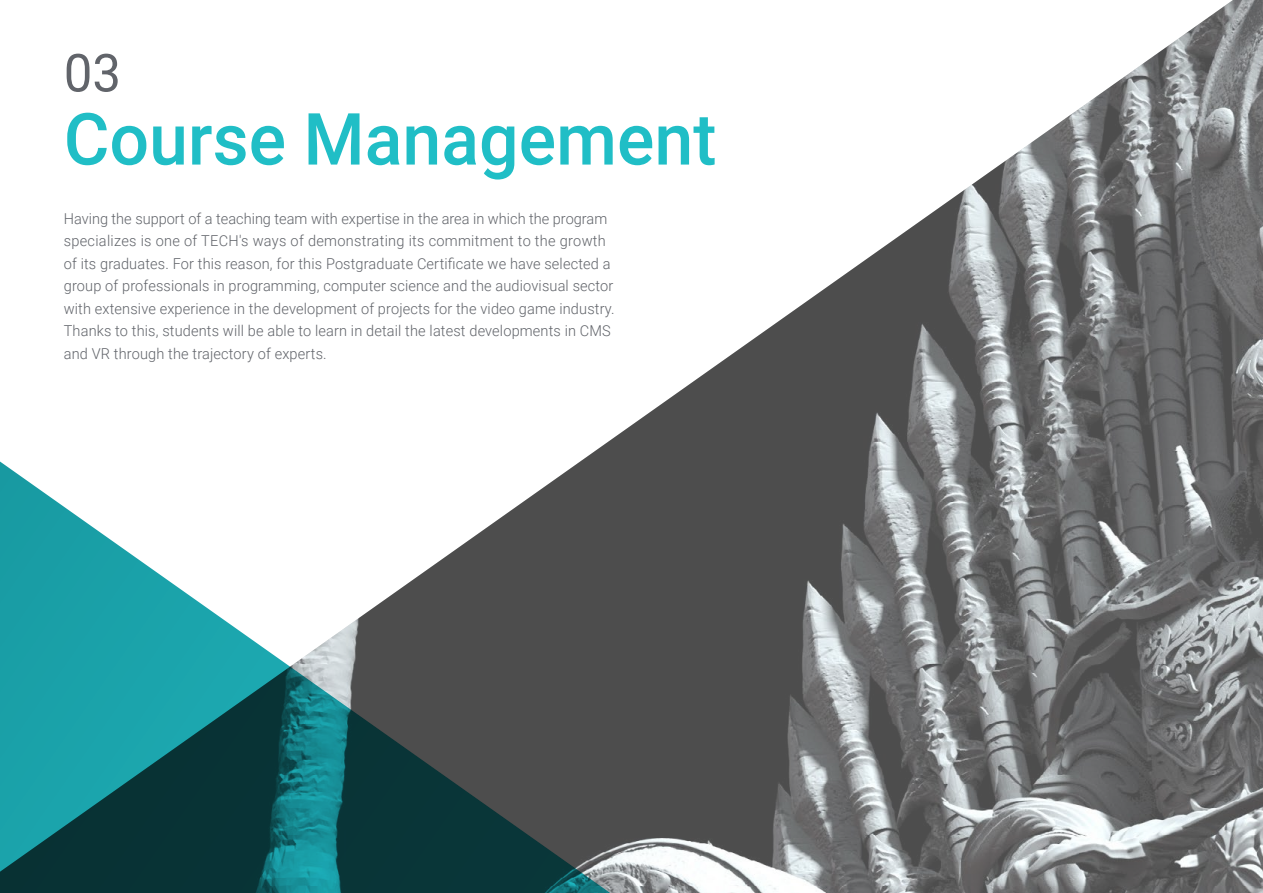
<style>
.page{position:relative;width:1263px;height:893px;background:#fff}
.page>*{position:absolute;margin:0;border:0;box-sizing:border-box;transform-origin:0 0}
.t1{font:500 72px "Roboto";color:#20bec6}
.t2{font:52.5px "Roboto";color:#61646a}
.t3{font:300 15px/22.5px "Roboto";letter-spacing:.01em;color:#61646a}
</style>
<div class="page">
<img style="left:602px;top:0;width:661px;height:893px">
<svg style="left:0;top:446px;width:640px;height:447px"></svg>
<h2 class="t2" style="left:64px;top:36px;width:59px">03</h2>
<h1 class="t1" style="left:64px;top:89px;width:654px">Course Management</h1>
<p class="t3" style="left:64px;top:207px;width:552px">Having the support of a teaching team with expertise in the area in which the program specializes is one of TECH's ways of demonstrating its commitment to the growth of its graduates. For this reason, for this Postgraduate Certificate we have selected a group of professionals in programming, computer science and the audiovisual sector with extensive experience in the development of projects for the video game industry.<br>Thanks to this, students will be able to learn in detail the latest developments in CMS and VR through the trajectory of experts.</p>
</div>
